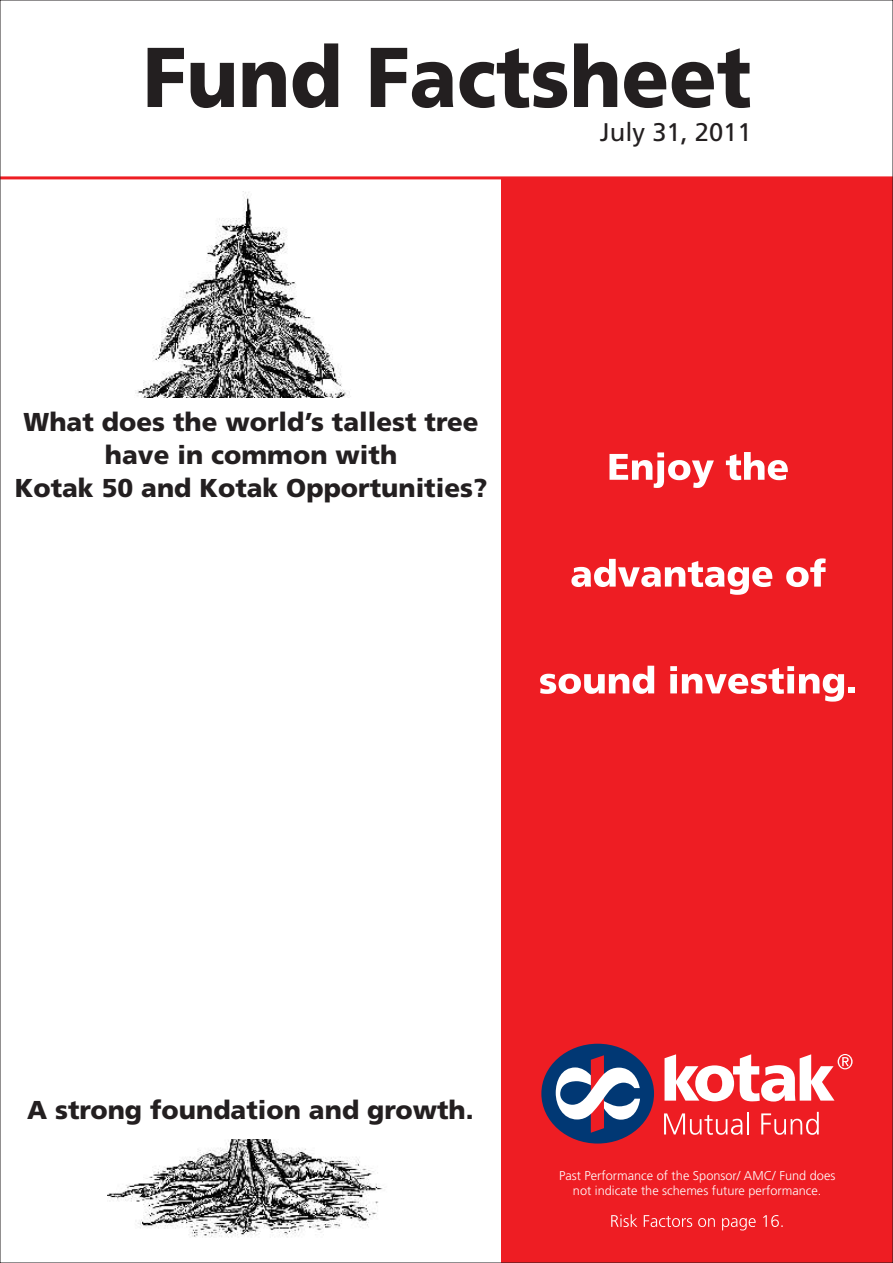
<style>
.page{position:relative;width:893px;height:1263px;background:#fff}
.page>*{position:absolute;margin:0;border:0;box-sizing:border-box;transform-origin:0 0}
.t1{font:700 25.8px/33.2px "Frutiger";color:#231f20;text-align:center}
.t2{font:25.5px "Frutiger";color:#231f20}
.t3{font:300 12.75px/14.9px "Frutiger 45";color:#fff;text-align:center}
</style>
<div class="page">
<div style="left:501px;top:178px;width:392px;height:1085px;background:#ee1d23"></div>
<svg style="left:609px;top:452px;width:105px;height:36px"></svg>
<svg style="left:726px;top:452px;width:62px;height:28px"></svg>
<svg style="left:571px;top:559px;width:201px;height:36px"></svg>
<svg style="left:786px;top:558px;width:40px;height:29px"></svg>
<svg style="left:540px;top:666px;width:114px;height:28px"></svg>
<svg style="left:670px;top:666px;width:185px;height:36px"></svg>
<svg style="left:611px;top:1214px;width:172px;height:16px"></svg>
<div style="left:541px;top:1044px;width:113px;height:99px;background:#013874;border-radius:50%"></div>
<svg style="left:556px;top:1055px;width:84px;height:78px"></svg>
<svg style="left:664px;top:1054px;width:189px;height:47px"></svg>
<svg style="left:664px;top:1113px;width:78px;height:22px"></svg>
<hr style="left:747px;top:1112px;width:2px;height:22px;background:#fff">
<svg style="left:761px;top:1112px;width:58px;height:23px"></svg>
<svg style="left:148px;top:48px;width:36px;height:59px"></svg>
<svg style="left:191px;top:63px;width:43px;height:45px"></svg>
<svg style="left:243px;top:62px;width:43px;height:45px"></svg>
<svg style="left:293px;top:43px;width:45px;height:65px"></svg>
<svg style="left:371px;top:48px;width:82px;height:60px"></svg>
<svg style="left:459px;top:48px;width:108px;height:60px"></svg>
<svg style="left:574px;top:43px;width:43px;height:64px"></svg>
<svg style="left:624px;top:62px;width:42px;height:46px"></svg>
<svg style="left:672px;top:48px;width:78px;height:60px"></svg>
<hr style="left:0;top:176px;width:893px;height:3px;background:#ee1d23">
<img style="left:135px;top:191px;width:216px;height:207px">
<img style="left:107px;top:1139px;width:276px;height:99px">
<p class="t1" style="left:15px;top:405px;width:474px">What does the world’s tallest tree have in common with<br>Kotak 50 and Kotak Opportunities?</p>
<p class="t2" style="left:600px;top:117px;width:153px">July 31, 2011</p>
<p class="t1" style="left:27px;top:1093px;width:448px">A strong foundation and growth.</p>
<p class="t3" style="left:559px;top:1170px;width:278px">Past Performance of the Sponsor/ AMC/ Fund does not indicate the schemes future performance.</p>
</div>
